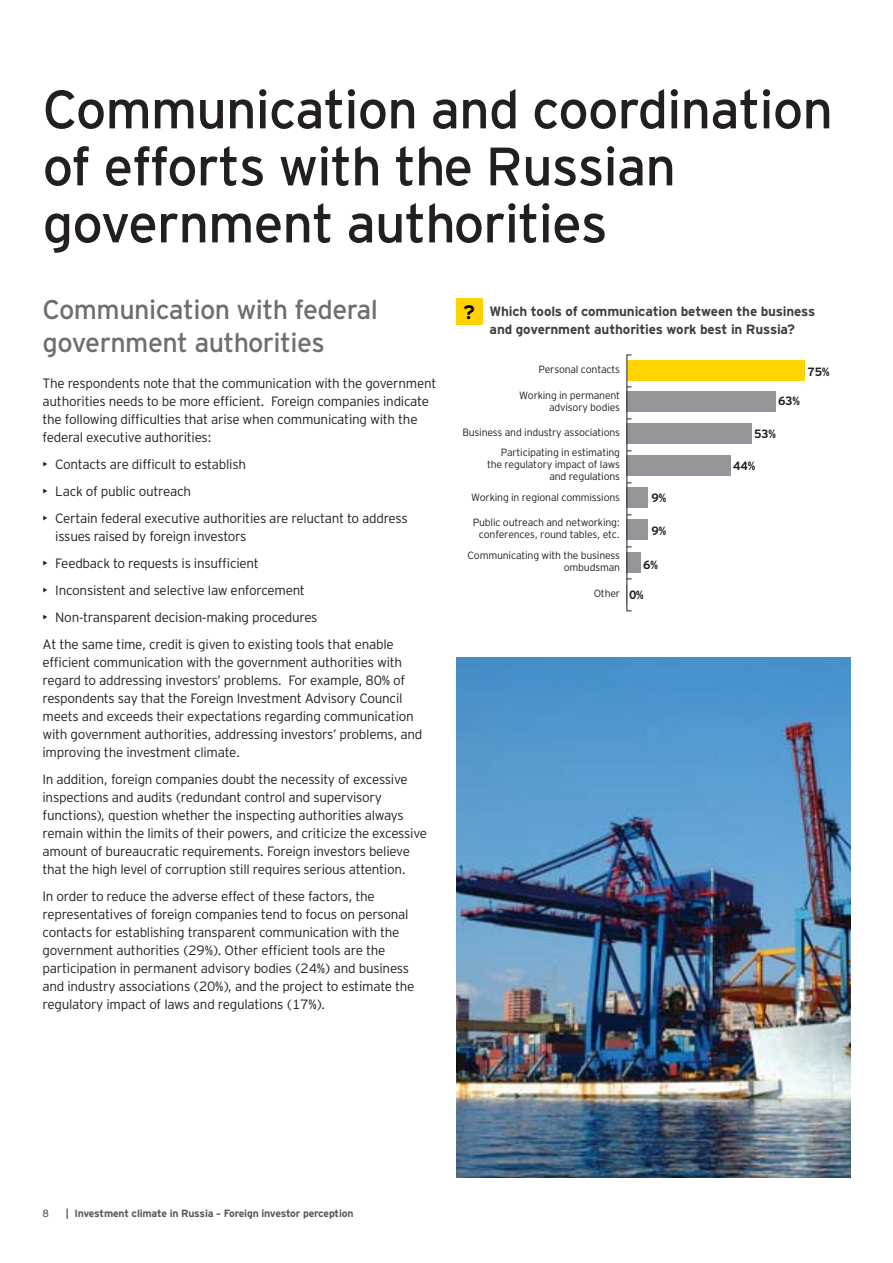
<style>
.page{position:relative;width:893px;height:1263px;background:#fff}
.page>*{position:absolute;margin:0;border:0;box-sizing:border-box;transform-origin:0 0}
.t1{font:54px/57px "EY Interstate";letter-spacing:-.02em;color:#231f20}
.t2{font:27px/33px "EY Interstate";letter-spacing:-.02em;color:#6d6e70}
.t3{font:300 13.5px/18px "EY Interstate";letter-spacing:-.02em;color:#231f20}
.t4{font:700 13.5px/18px "EY Interstate";letter-spacing:-.01em;color:#404041;text-align:center}
.t5{font:700 12px "EY Interstate";letter-spacing:-.02em;color:#231f20}
.t6{font:300 10.5px/12px "EY Interstate";letter-spacing:-.02em;color:#231f20;text-align:right}
.t7{font:700 10.5px "EY Interstate";letter-spacing:-.02em;color:#58595b}
.t8{font:10.5px "EY Interstate";color:#58595b}
.s1{font-size:19.5px;color:#010202}
</style>
<div class="page">
<div style="left:456px;top:298px;width:27px;height:26px;background:#ffd200"></div>
<div style="left:627px;top:361px;width:177px;height:20px;background:#ffd400"></div>
<div style="left:627px;top:391px;width:149px;height:21px;background:#939598"></div>
<div style="left:627px;top:423px;width:125px;height:21px;background:#939598"></div>
<div style="left:627px;top:455px;width:104px;height:21px;background:#939598"></div>
<div style="left:627px;top:487px;width:21px;height:21px;background:#939598"></div>
<div style="left:627px;top:519px;width:21px;height:21px;background:#939598"></div>
<div style="left:627px;top:553px;width:14px;height:20px;background:#939598"></div>
<hr style="left:626px;top:355px;width:1px;height:256px;background:#231f20">
<img style="left:456px;top:658px;width:394px;height:520px">
<h1 class="t1" style="left:43px;top:87px;width:792px">Communication and coordination of efforts with the Russian government authorities</h1>
<h2 class="t2" style="left:43px;top:296px;width:337px">Communication with federal government authorities</h2>
<p class="t3" style="left:43px;top:376px;width:395px">The respondents note that the communication with the government authorities needs to be more efficient. Foreign companies indicate the following difficulties that arise when communicating with the federal executive authorities:</p>
<p class="t3" style="left:43px;top:457px;width:205px">• Contacts are difficult to establish</p>
<p class="t3" style="left:43px;top:484px;width:150px">• Lack of public outreach</p>
<p class="t3" style="left:55px;top:511px;width:354px;text-indent:-13px">• Certain federal executive authorities are reluctant to address issues raised by foreign investors</p>
<p class="t3" style="left:43px;top:556px;width:218px">• Feedback to requests is insufficient</p>
<p class="t3" style="left:43px;top:583px;width:264px">• Inconsistent and selective law enforcement</p>
<p class="t3" style="left:43px;top:605px;width:353px;line-height:27px">• Non-transparent decision-making procedures<br>At the same time, credit is given to existing tools that enable</p>
<p class="t3" style="left:43px;top:655px;width:381px">efficient communication with the government authorities with regard to addressing investors’ problems. For example, 80% of respondents say that the Foreign Investment Advisory Council meets and exceeds their expectations regarding communication with government authorities, addressing investors’ problems, and improving the investment climate.</p>
<p class="t3" style="left:43px;top:772px;width:386px">In addition, foreign companies doubt the necessity of excessive inspections and audits (redundant control and supervisory functions), question whether the inspecting authorities always remain within the limits of their powers, and criticize the excessive amount of bureaucratic requirements. Foreign investors believe that the high level of corruption still requires serious attention.</p>
<p class="t3" style="left:43px;top:889px;width:373px">In order to reduce the adverse effect of these factors, the representatives of foreign companies tend to focus on personal contacts for establishing transparent communication with the government authorities (29%). Other efficient tools are the participation in permanent advisory bodies (24%) and business and industry associations (20%), and the project to estimate the regulatory impact of laws and regulations (17%).</p>
<p class="t4" style="left:464px;top:303px;width:353px"><span class="s1">?</span> Which tools of communication between the business and government authorities work best in Russia?</p>
<p class="t6" style="left:538px;top:365px;width:83px">Personal contacts</p>
<p class="t6" style="left:519px;top:390px;width:102px">Working in permanent advisory bodies</p>
<p class="t6" style="left:462px;top:424px;width:159px;line-height:19.5px">Business and industry associations<br>Participating in estimating</p>
<p class="t6" style="left:487px;top:459px;width:135px">the regulatory impact of laws and regulations</p>
<p class="t6" style="left:471px;top:492px;width:150px">Working in regional commissions</p>
<p class="t6" style="left:473px;top:518px;width:149px;text-align:center">Public outreach and networking: conferences, round tables, etc.</p>
<p class="t6" style="left:468px;top:551px;width:154px">Communicating with the business ombudsman</p>
<p class="t6" style="left:594px;top:588px;width:28px">Other</p>
<p class="t5" style="left:807px;top:366px;width:23px">75%</p>
<p class="t5" style="left:778px;top:396px;width:23px">63%</p>
<p class="t5" style="left:754px;top:428px;width:23px">53%</p>
<p class="t5" style="left:733px;top:460px;width:23px">44%</p>
<p class="t5" style="left:651px;top:493px;width:16px">9%</p>
<p class="t5" style="left:651px;top:526px;width:16px">9%</p>
<p class="t5" style="left:643px;top:559px;width:16px">6%</p>
<p class="t5" style="left:629px;top:590px;width:16px">0%</p>
<p class="t8" style="left:43px;top:1210px;width:8px">8</p>
<p class="t7" style="left:66px;top:1209px;width:289px">| Investment climate in Russia – Foreign investor perception</p>
</div>
